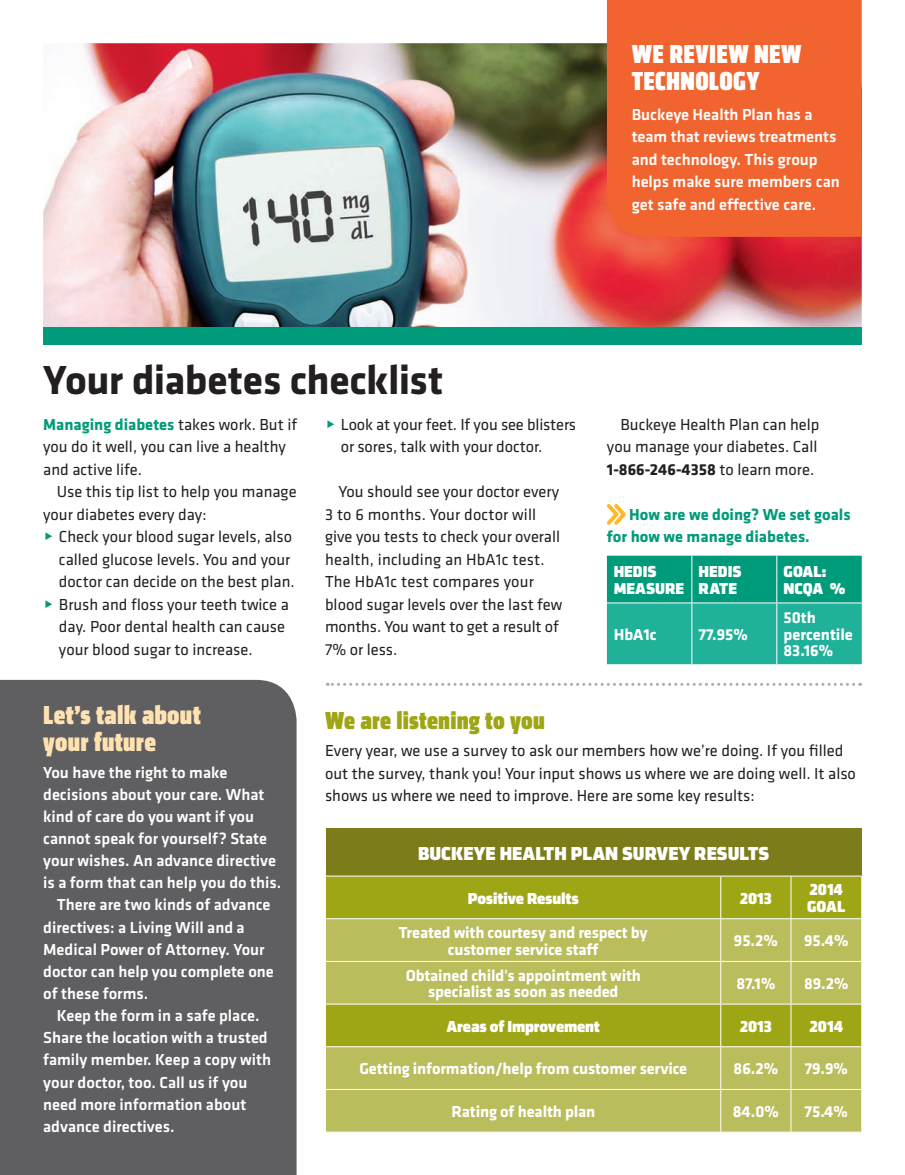
<style>
.page{position:relative;width:905px;height:1175px;background:#fff}
.page>*{position:absolute;margin:0;border:0;box-sizing:border-box;transform-origin:0 0}
.t1{font:700 42px "Klavika";letter-spacing:-.01em;color:#231f20}
.t2{font:27px/27px "Klavika Display Bl Cond";letter-spacing:.01em;color:#fee2b1}
.t3{font:27px/27px "Klavika Display Bl Cond";letter-spacing:.01em;color:#fff}
.t4{font:25.5px "Klavika Display Bl Cond";letter-spacing:.01em;color:#9ea615}
.t5{font:19.5px "Klavika Display Bl";color:#fff}
.t6{font:16.5px/22.5px "Klavika";color:#231f20}
.t7{font:500 16.5px/22.5px "Klavika";color:#fff}
.t8{font:700 16.5px/16.5px "Klavika";letter-spacing:-.01em;color:#fff;text-align:center}
.t9{font:16.5px/16.5px "Klavika Display Bl";color:#fff}
.t10{font:700 16.5px/22.5px "Klavika";color:#009b7a}
.s1{font-weight:700;color:#009b7a}
.s2{font-weight:700}
</style>
<div class="page">
<img style="left:43px;top:43px;width:818px;height:284px">
<div style="left:43px;top:327px;width:818px;height:18px;background:#009b7a"></div>
<div style="left:607px;top:0;width:254px;height:237px;background:#f2642f"></div>
<div style="left:326px;top:828px;width:535px;height:48px;background:#7c7c1b"></div>
<div style="left:326px;top:876px;width:535px;height:42px;background:#9ea615"></div>
<svg style="left:326px;top:919px;width:535px;height:212px;background:#b4b84f"></svg>
<hr style="left:720px;top:876px;width:1px;height:42px;background:#fff">
<hr style="left:790px;top:876px;width:1px;height:42px;background:#fff">
<hr style="left:720px;top:919px;width:1px;height:42px;background:#fff">
<hr style="left:790px;top:919px;width:1px;height:42px;background:#fff">
<hr style="left:720px;top:961px;width:1px;height:42px;background:#fff">
<hr style="left:790px;top:961px;width:1px;height:42px;background:#fff">
<hr style="left:720px;top:1004px;width:1px;height:42px;background:#fff">
<hr style="left:790px;top:1004px;width:1px;height:42px;background:#fff">
<hr style="left:720px;top:1047px;width:1px;height:42px;background:#fff">
<hr style="left:790px;top:1047px;width:1px;height:42px;background:#fff">
<hr style="left:720px;top:1089px;width:1px;height:42px;background:#fff">
<hr style="left:790px;top:1089px;width:1px;height:42px;background:#fff">
<hr style="left:326px;top:961px;width:394px;height:1px;background:#fff">
<hr style="left:720px;top:961px;width:71px;height:1px;background:#fff">
<hr style="left:791px;top:961px;width:70px;height:1px;background:#fff">
<hr style="left:326px;top:1046px;width:394px;height:1px;background:#fff">
<hr style="left:720px;top:1046px;width:71px;height:1px;background:#fff">
<hr style="left:791px;top:1046px;width:70px;height:1px;background:#fff">
<hr style="left:326px;top:1089px;width:394px;height:1px;background:#fff">
<hr style="left:720px;top:1089px;width:71px;height:1px;background:#fff">
<hr style="left:791px;top:1089px;width:70px;height:1px;background:#fff">
<hr style="left:326px;top:875px;width:394px;height:1px;background:#fff">
<hr style="left:720px;top:875px;width:71px;height:1px;background:#fff">
<hr style="left:791px;top:875px;width:70px;height:1px;background:#fff">
<hr style="left:326px;top:1003px;width:394px;height:1px;background:#fff">
<hr style="left:720px;top:1003px;width:71px;height:1px;background:#fff">
<hr style="left:791px;top:1003px;width:70px;height:1px;background:#fff">
<div style="left:0;top:680px;width:296px;height:494px;background:#5f5f62"></div>
<svg style="left:607px;top:555px;width:254px;height:109px;background:#16a98e"></svg>
<hr style="left:691px;top:555px;width:1px;height:47px;background:#fff">
<hr style="left:776px;top:555px;width:1px;height:47px;background:#fff">
<hr style="left:607px;top:602px;width:84px;height:1px;background:#fff">
<hr style="left:692px;top:602px;width:84px;height:1px;background:#fff">
<hr style="left:691px;top:603px;width:1px;height:61px;background:#fff">
<hr style="left:776px;top:602px;width:85px;height:1px;background:#fff">
<hr style="left:776px;top:603px;width:1px;height:61px;background:#fff">
<svg style="left:607px;top:504px;width:19px;height:21px"></svg>
<svg style="left:327px;top:683px;width:526px;height:3px"></svg>
<h2 class="t3" style="left:631px;top:42px;width:171px">We review new technology</h2>
<p class="t7" style="left:631px;top:103px;width:210px">Buckeye Health Plan has a team that reviews treatments and technology. This group helps make sure members can get safe and effective care.</p>
<h1 class="t1" style="left:43px;top:349px;width:401px">Your diabetes checklist</h1>
<p class="t6" style="left:43px;top:412px;width:255px"><span class="s1">Managing diabetes</span> takes work. But if you do it well, you can live a healthy and active life.</p>
<p class="t6" style="left:43px;top:480px;width:255px;text-indent:13px">Use this tip list to help you manage your diabetes every day:</p>
<p class="t6" style="left:59px;top:525px;width:237px">Check your blood sugar levels, also called glucose levels. You and your doctor can decide on the best plan.<br>Brush and floss your teeth twice a day. Poor dental health can cause your blood sugar to increase.</p>
<p class="t6" style="left:341px;top:412px;width:237px">Look at your feet. If you see blisters or sores, talk with your doctor.</p>
<p class="t6" style="left:325px;top:480px;width:239px;text-indent:13px">You should see your doctor every<br>3 to 6 months. Your doctor will give you tests to check your overall health, including an HbA1c test.<br>The HbA1c test compares your blood sugar levels over the last few months. You want to get a result of<br>7% or less.</p>
<p class="t6" style="left:607px;top:412px;width:214px;text-align:justify;text-indent:13px">Buckeye Health Plan can help you manage your diabetes. Call <span class="s2">1-866-246-4358</span> to learn more.</p>
<p class="t10" style="left:607px;top:502px;width:245px;text-indent:22px">How are we doing? We set goals for how we manage diabetes.</p>
<p class="t9" style="left:613px;top:564px;width:52px">HEDIS<br>MEASURE</p>
<p class="t9" style="left:698px;top:564px;width:44px">HEDIS<br>RATE</p>
<p class="t9" style="left:783px;top:564px;width:64px">GOAL:<br>NCQA %</p>
<p class="t8" style="left:613px;top:625px;width:44px">HbA1c</p>
<p class="t8" style="left:698px;top:625px;width:51px">77.95%</p>
<p class="t8" style="left:783px;top:609px;width:71px;text-align:left">50th percentile<br>83.16%</p>
<h2 class="t2" style="left:43px;top:703px;width:159px">Let’s talk about your future</h2>
<p class="t7" style="left:43px;top:760px;width:186px">You have the right to make</p>
<p class="t7" style="left:43px;top:782px;width:223px">decisions about your care. What</p>
<p class="t7" style="left:43px;top:804px;width:212px">kind of care do you want if you</p>
<p class="t7" style="left:43px;top:827px;width:225px">cannot speak for yourself? State</p>
<p class="t7" style="left:43px;top:849px;width:234px">your wishes. An advance directive</p>
<p class="t7" style="left:43px;top:871px;width:239px">is a form that can help you do this.</p>
<p class="t7" style="left:57px;top:893px;width:215px">There are two kinds of advance</p>
<p class="t7" style="left:43px;top:915px;width:203px">directives: a Living Will and a</p>
<p class="t7" style="left:43px;top:937px;width:223px">Medical Power of Attorney. Your</p>
<p class="t7" style="left:43px;top:959px;width:232px">doctor can help you complete one</p>
<p class="t7" style="left:43px;top:981px;width:107px">of these forms.</p>
<p class="t7" style="left:57px;top:1004px;width:204px">Keep the form in a safe place.</p>
<p class="t7" style="left:43px;top:1026px;width:226px">Share the location with a trusted</p>
<p class="t7" style="left:43px;top:1048px;width:229px">family member. Keep a copy with</p>
<p class="t7" style="left:43px;top:1070px;width:206px">your doctor, too. Call us if you</p>
<p class="t7" style="left:43px;top:1092px;width:204px">need more information about</p>
<p class="t7" style="left:43px;top:1114px;width:133px">advance directives.</p>
<h3 class="t4" style="left:325px;top:706px;width:221px">We are listening to you</h3>
<p class="t6" style="left:325px;top:738px;width:532px">Every year, we use a survey to ask our members how we’re doing. If you filled out the survey, thank you! Your input shows us where we are doing well. It also shows us where we need to improve. Here are some key results:</p>
<p class="t5" style="left:418px;top:841px;width:351px">Buckeye Health Plan Survey Results</p>
<p class="t9" style="left:468px;top:890px;width:113px">Positive Results</p>
<p class="t9" style="left:739px;top:890px;width:34px">2013</p>
<p class="t9" style="left:807px;top:882px;width:37px">2014<br>GOAL</p>
<p class="t8" style="left:399px;top:923px;width:250px">Treated with courtesy and respect by customer service staff</p>
<p class="t8" style="left:734px;top:931px;width:45px">95.2%</p>
<p class="t8" style="left:804px;top:931px;width:46px">95.4%</p>
<p class="t8" style="left:405px;top:966px;width:237px">Obtained child's appointment with specialist as soon as needed</p>
<p class="t8" style="left:736px;top:974px;width:41px">87.1%</p>
<p class="t8" style="left:804px;top:974px;width:46px">89.2%</p>
<p class="t9" style="left:446px;top:1018px;width:155px">Areas of Improvement</p>
<p class="t9" style="left:739px;top:1018px;width:34px">2013</p>
<p class="t9" style="left:809px;top:1018px;width:35px">2014</p>
<p class="t8" style="left:359px;top:1059px;width:329px">Getting information/help from customer service</p>
<p class="t8" style="left:733px;top:1059px;width:46px">86.2%</p>
<p class="t8" style="left:804px;top:1059px;width:45px">79.9%</p>
<p class="t8" style="left:451px;top:1102px;width:145px">Rating of health plan</p>
<p class="t8" style="left:732px;top:1102px;width:48px">84.0%</p>
<p class="t8" style="left:804px;top:1102px;width:45px">75.4%</p>
</div>
